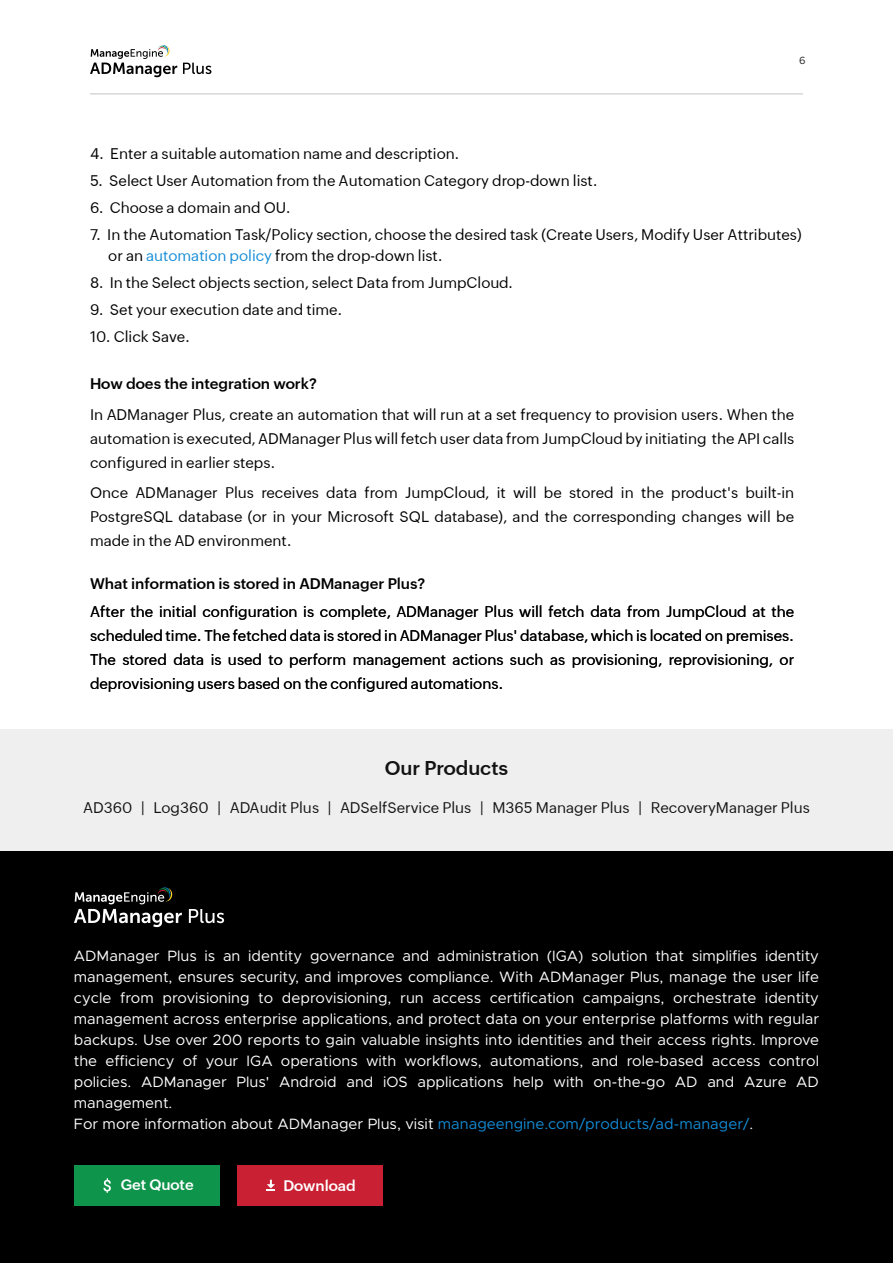
<style>
.page{position:relative;width:893px;height:1263px;background:#fff}
.page>*{position:absolute;margin:0;border:0;box-sizing:border-box;transform-origin:0 0}
.t1{font:600 19.5px "Zoho Puvi";color:#121212}
.t2{font:15px/24px "Zoho Puvi";color:#000;text-align:justify}
.t3{font:15px/21px "Metropolis";color:#fff}
.t4{font:15px "Zoho Puvi";color:#121212}
.t5{font:600 15px "Zoho Puvi";color:#000}
.t6{font:600 14.85px "Zoho Puvi";color:#fff}
.t7{font:10.5px "Metropolis";color:#231f20}
.s1{color:#138cd6}
</style>
<div class="page">
<svg style="left:183px;top:63px;width:28px;height:11px"></svg>
<svg style="left:90px;top:45px;width:87px;height:32px"></svg>
<hr style="left:90px;top:94px;width:713px;height:1px;background:#c4c4c4">
<div style="left:0;top:848px;width:893px;height:415px;background:#000"></div>
<svg style="left:189px;top:909px;width:35px;height:14px"></svg>
<svg style="left:74px;top:887px;width:108px;height:40px"></svg>
<div style="left:75px;top:1165px;width:145px;height:41px;background:#0e944b"></div>
<div style="left:237px;top:1165px;width:146px;height:41px;background:#c92033"></div>
<svg style="left:103px;top:1178px;width:8px;height:15px"></svg>
<svg style="left:267px;top:1180px;width:8px;height:11px"></svg>
<div style="left:0;top:729px;width:893px;height:122px;background:#efefef"></div>
<p class="t7" style="left:799px;top:54px;width:8px">6</p>
<p class="t2" style="left:90px;top:140px;width:371px">4. Enter a suitable automation name and description.</p>
<p class="t2" style="left:90px;top:167px;width:509px">5. Select User Automation from the Automation Category drop-down list.</p>
<p class="t2" style="left:90px;top:194px;width:202px">6. Choose a domain and OU.</p>
<p class="t2" style="left:108px;top:223px;width:695px;line-height:21px;text-indent:-18px">7. In the Automation Task/Policy section, choose the desired task (Create Users, Modify User Attributes) or an <span class="s1">automation policy</span> from the drop-down list.</p>
<p class="t2" style="left:90px;top:269px;width:424px">8. In the Select objects section, select Data from JumpCloud.</p>
<p class="t2" style="left:90px;top:296px;width:254px">9. Set your execution date and time.</p>
<p class="t2" style="left:90px;top:323px;width:102px">10. Click Save.</p>
<p class="t5" style="left:90px;top:373px;width:228px">How does the integration work?</p>
<p class="t2" style="left:90px;top:401px;width:706px">In ADManager Plus, create an automation that will run at a set frequency to provision users. When the automation is executed, ADManager Plus will fetch user data from JumpCloud by initiating the API calls configured in earlier steps.</p>
<p class="t2" style="left:90px;top:479px;width:706px">Once ADManager Plus receives data from JumpCloud, it will be stored in the product's built-in PostgreSQL database (or in your Microsoft SQL database), and the corresponding changes will be made in the AD environment.</p>
<p class="t5" style="left:90px;top:572px;width:337px">What information is stored in ADManager Plus?</p>
<p class="t2" style="left:90px;top:599px;width:706px">After the initial configuration is complete, ADManager Plus will fetch data from JumpCloud at the scheduled time. The fetched data is stored in ADManager Plus' database, which is located on premises.<br>The stored data is used to perform management actions such as provisioning, reprovisioning, or deprovisioning users based on the configured automations.</p>
<h1 class="t1" style="left:385px;top:753px;width:125px">Our Products</h1>
<p class="t4" style="left:83px;top:797px;width:728px">AD360 | Log360 | ADAudit Plus | ADSelfService Plus | M365 Manager Plus | RecoveryManager Plus</p>
<p class="t3" style="left:74px;top:945px;width:747px">ADManager Plus is an identity governance and administration (IGA) solution that simplifies identity management, ensures security, and improves compliance. With ADManager Plus, manage the user life cycle from provisioning to deprovisioning, run access certification campaigns, orchestrate identity management across enterprise applications, and protect data on your enterprise platforms with regular backups. Use over 200 reports to gain valuable insights into identities and their access rights. Improve the efficiency of your IGA operations with workflows, automations, and role-based access control policies. ADManager Plus' Android and iOS applications help with on-the-go AD and Azure AD management.<br>For more information about ADManager Plus, visit <span class="s1">manageengine.com/products/ad-manager/</span>.</p>
<p class="t6" style="left:121px;top:1173px;width:74px">Get Quote</p>
<p class="t6" style="left:283px;top:1174px;width:74px">Download</p>
</div>
